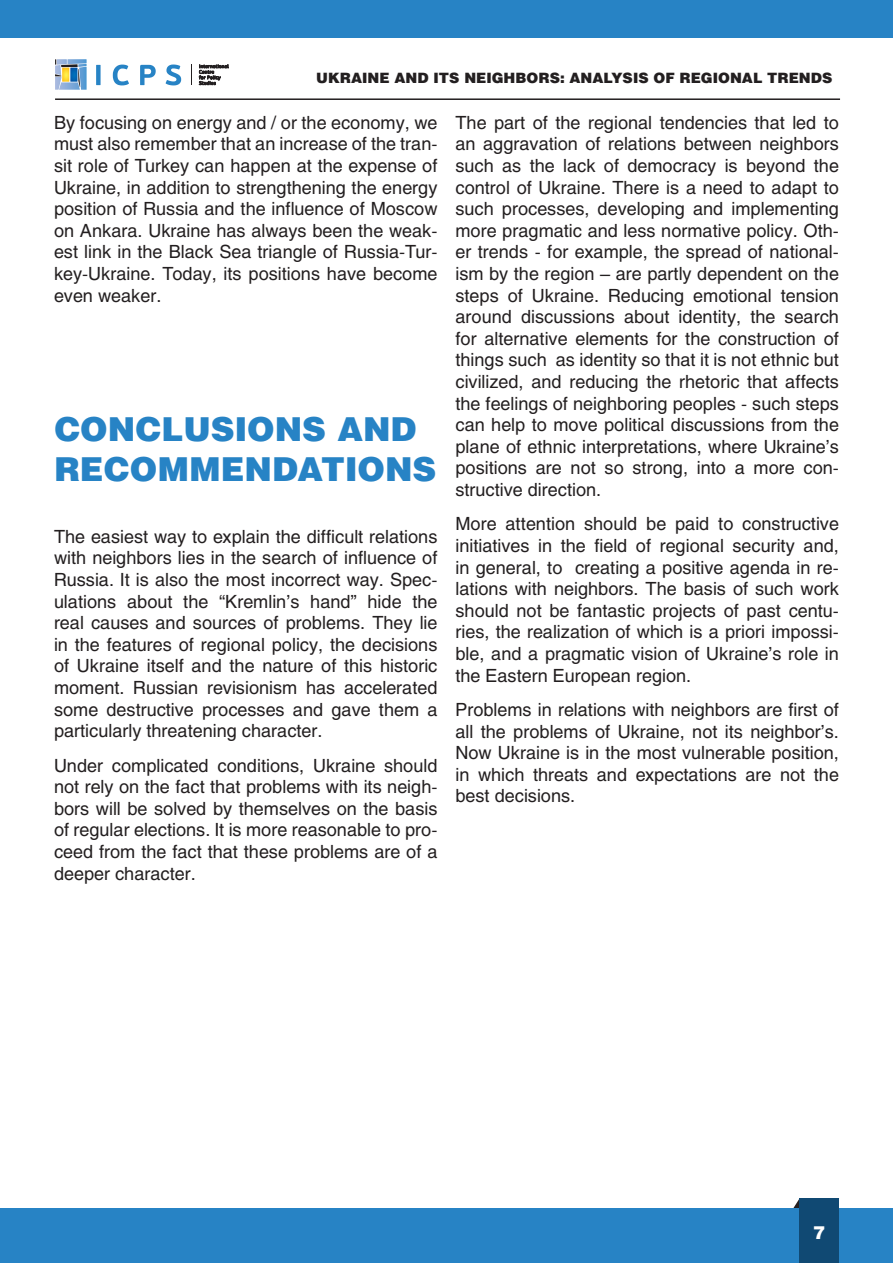
<style>
.page{position:relative;width:893px;height:1263px;background:#fff}
.page>*{position:absolute;margin:0;border:0;box-sizing:border-box;transform-origin:0 0}
.t1{font:33px/39.6px "Helios Black C";color:#2783c5}
.t2{font:18px/21.6px "Helios C";color:#231f20;text-align:justify}
.t3{font:18px "Helios Black C";color:#fff}
.t4{font:14.25px "Helios Black C";color:#231f20}
</style>
<div class="page">
<svg style="left:793px;top:1199px;width:6px;height:10px"></svg>
<svg style="left:55px;top:59px;width:32px;height:31px"></svg>
<svg style="left:96px;top:65px;width:5px;height:20px"></svg>
<svg style="left:113px;top:65px;width:16px;height:20px"></svg>
<svg style="left:140px;top:65px;width:16px;height:20px"></svg>
<svg style="left:166px;top:65px;width:15px;height:20px"></svg>
<svg style="left:191px;top:65px;width:1px;height:20px"></svg>
<svg style="left:199px;top:64px;width:30px;height:22px"></svg>
<div style="left:0;top:0;width:892px;height:38px;background:#2783c5"></div>
<div style="left:0;top:1209px;width:893px;height:54px;background:#2783c5"></div>
<hr style="left:55px;top:98px;width:785px;height:2px;background:#231f20">
<div style="left:799px;top:1198px;width:40px;height:65px;background:#104973"></div>
<p class="t4" style="left:316px;top:69px;width:518px">UKRAINE AND ITS NEIGHBORS: ANALYSIS OF REGIONAL TRENDS</p>
<p class="t2" style="left:54px;top:111px;width:385px">By focusing on energy and / or the economy, we must also remember that an increase of the tran&shy;sit role of Turkey can happen at the expense of Ukraine, in addition to strengthening the energy position of Russia and the influence of Moscow on Ankara. Ukraine has always been the weak&shy;est link in the Black Sea triangle of Russia-Tur&shy;key-Ukraine. Today, its positions have become even weaker.</p>
<h1 class="t1" style="left:54px;top:408px;width:384px">CONCLUSIONS AND<br>RECOMMENDATIONS</h1>
<p class="t2" style="left:54px;top:525px;width:385px">The easiest way to explain the difficult relations with neighbors lies in the search of influence of Russia. It is also the most incorrect way. Spec&shy;ulations about the “Kremlin’s hand” hide the real causes and sources of problems. They lie in the features of regional policy, the decisions of Ukraine itself and the nature of this historic moment. Russian revisionism has accelerated some destructive processes and gave them a particularly threatening character.</p>
<p class="t2" style="left:54px;top:754px;width:385px">Under complicated conditions, Ukraine should not rely on the fact that problems with its neigh&shy;bors will be solved by themselves on the basis of regular elections. It is more reasonable to pro&shy;ceed from the fact that these problems are of a deeper character.</p>
<p class="t2" style="left:455px;top:111px;width:385px">The part of the regional tendencies that led to an aggravation of relations between neighbors such as the lack of democracy is beyond the control of Ukraine. There is a need to adapt to such processes, developing and implementing more pragmatic and less normative policy. Oth&shy;er trends - for example, the spread of national&shy;ism by the region – are partly dependent on the steps of Ukraine. Reducing emotional tension around discussions about identity, the search for alternative elements for the construction of things such as identity so that it is not ethnic but civilized, and reducing the rhetoric that affects the feelings of neighboring peoples - such steps can help to move political discussions from the plane of ethnic interpretations, where Ukraine’s positions are not so strong, into a more con&shy;structive direction.</p>
<p class="t2" style="left:455px;top:513px;width:385px">More attention should be paid to constructive initiatives in the field of regional security and, in general, to creating a positive agenda in re&shy;lations with neighbors. The basis of such work should not be fantastic projects of past centu&shy;ries, the realization of which is a priori impossi&shy;ble, and a pragmatic vision of Ukraine’s role in the Eastern European region.</p>
<p class="t2" style="left:455px;top:699px;width:385px">Problems in relations with neighbors are first of all the problems of Ukraine, not its neighbor’s.<br>Now Ukraine is in the most vulnerable position, in which threats and expectations are not the best decisions.</p>
<p class="t3" style="left:813px;top:1221px;width:14px">7</p>
</div>
